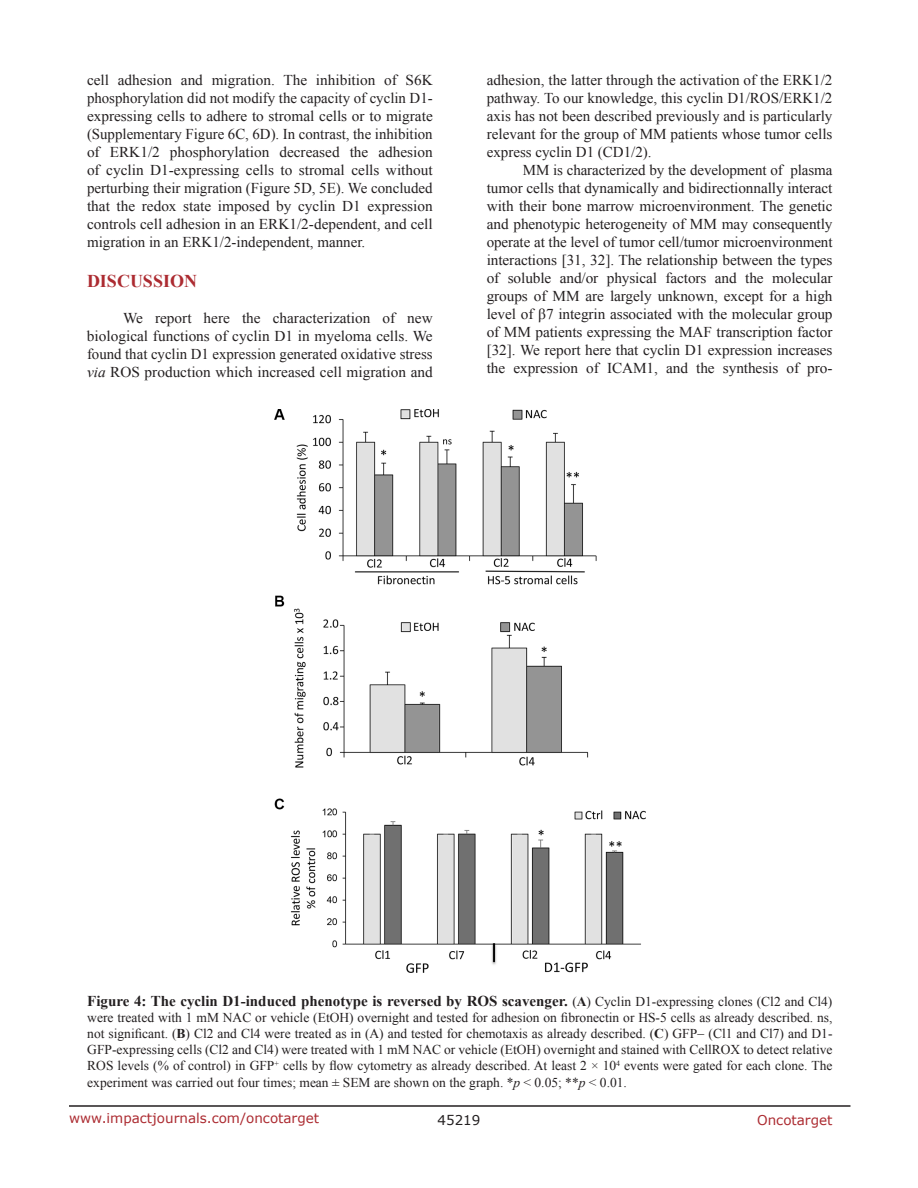
<style>
.page{position:relative;width:918px;height:1188px;background:#fff}
.page>*{position:absolute;margin:0;border:0;box-sizing:border-box;transform-origin:0 0}
.t1{font:700 18px "Times New Roman";color:#ac2b31}
.t2{font:15px/18px "Times New Roman";color:#231f20;text-align:justify}
.t3{font:700 15px "Times New Roman";color:#231f20}
.t4{font:13.5px/16.2px "Times New Roman";color:#231f20;text-align:justify}
.t5{font:13.5px "Verdana";color:#ac2b31}
.t6{font:13.5px "Verdana";color:#231f20}
.s1{font-style:italic}
.s2{font-weight:400;font-size:13.5px}
.s3{font-size:13.5px}
.s4{font-weight:700}
</style>
<div class="page">
<hr style="left:69px;top:1105px;width:781px;height:2px;background:#231f20">
<img style="left:274px;top:409px;width:372px;height:564px">
<p class="t2" style="left:87px;top:71px;width:347px">cell adhesion and migration. The inhibition of S6K phosphorylation did not modify the capacity of cyclin D1- expressing cells to adhere to stromal cells or to migrate (Supplementary Figure 6C, 6D). In contrast, the inhibition of ERK1/2 phosphorylation decreased the adhesion of cyclin D1-expressing cells to stromal cells without perturbing their migration (Figure 5D, 5E). We concluded that the redox state imposed by cyclin D1 expression controls cell adhesion in an ERK1/2-dependent, and cell migration in an ERK1/2-independent, manner.</p>
<p class="t1" style="left:87px;top:269px;width:112px">DISCUSSION</p>
<p class="t2" style="left:87px;top:309px;width:347px;text-indent:36px">We report here the characterization of new biological functions of cyclin D1 in myeloma cells. We found that cyclin D1 expression generated oxidative stress <span class="s1">via</span> ROS production which increased cell migration and</p>
<p class="t2" style="left:487px;top:71px;width:347px">adhesion, the latter through the activation of the ERK1/2 pathway. To our knowledge, this cyclin D1/ROS/ERK1/2 axis has not been described previously and is particularly relevant for the group of MM patients whose tumor cells express cyclin D1 (CD1/2).</p>
<p class="t2" style="left:487px;top:161px;width:347px;text-indent:36px">MM is characterized by the development of plasma tumor cells that dynamically and bidirectionnally interact with their bone marrow microenvironment. The genetic and phenotypic heterogeneity of MM may consequently operate at the level of tumor cell/tumor microenvironment interactions [31, 32]. The relationship between the types of soluble and/or physical factors and the molecular groups of MM are largely unknown, except for a high level of β7 integrin associated with the molecular group of MM patients expressing the MAF transcription factor [32]. We report here that cyclin D1 expression increases the expression of ICAM1, and the synthesis of pro-</p>
<p class="t3" style="left:87px;top:990px;width:747px">Figure 4: The cyclin D1-induced phenotype is reversed by ROS scavenger. <span class="s2">(</span><span class="s3">A</span><span class="s2">) Cyclin D1-expressing clones (Cl2 and Cl4)</span></p>
<p class="t4" style="left:87px;top:1009px;width:747px">were treated with 1 mM NAC or vehicle (EtOH) overnight and tested for adhesion on fibronectin or HS-5 cells as already described. ns, not significant. (<span class="s4">B</span>) Cl2 and Cl4 were treated as in (A) and tested for chemotaxis as already described. (<span class="s4">C</span>) GFP− (Cl1 and Cl7) and D1- GFP-expressing cells (Cl2 and Cl4) were treated with 1 mM NAC or vehicle (EtOH) overnight and stained with CellROX to detect relative ROS levels (% of control) in GFP<sup>+</sup> cells by flow cytometry as already described. At least 2 × 10<sup>4</sup> events were gated for each clone. The experiment was carried out four times; mean ± SEM are shown on the graph. *<span class="s1">p</span> &lt; 0.05; **<span class="s1">p</span> &lt; 0.01.</p>
<p class="t5" style="left:69px;top:1109px;width:252px">www.impactjournals.com/oncotarget</p>
<p class="t6" style="left:438px;top:1111px;width:44px">45219</p>
<p class="t5" style="left:757px;top:1111px;width:77px">Oncotarget</p>
</div>
